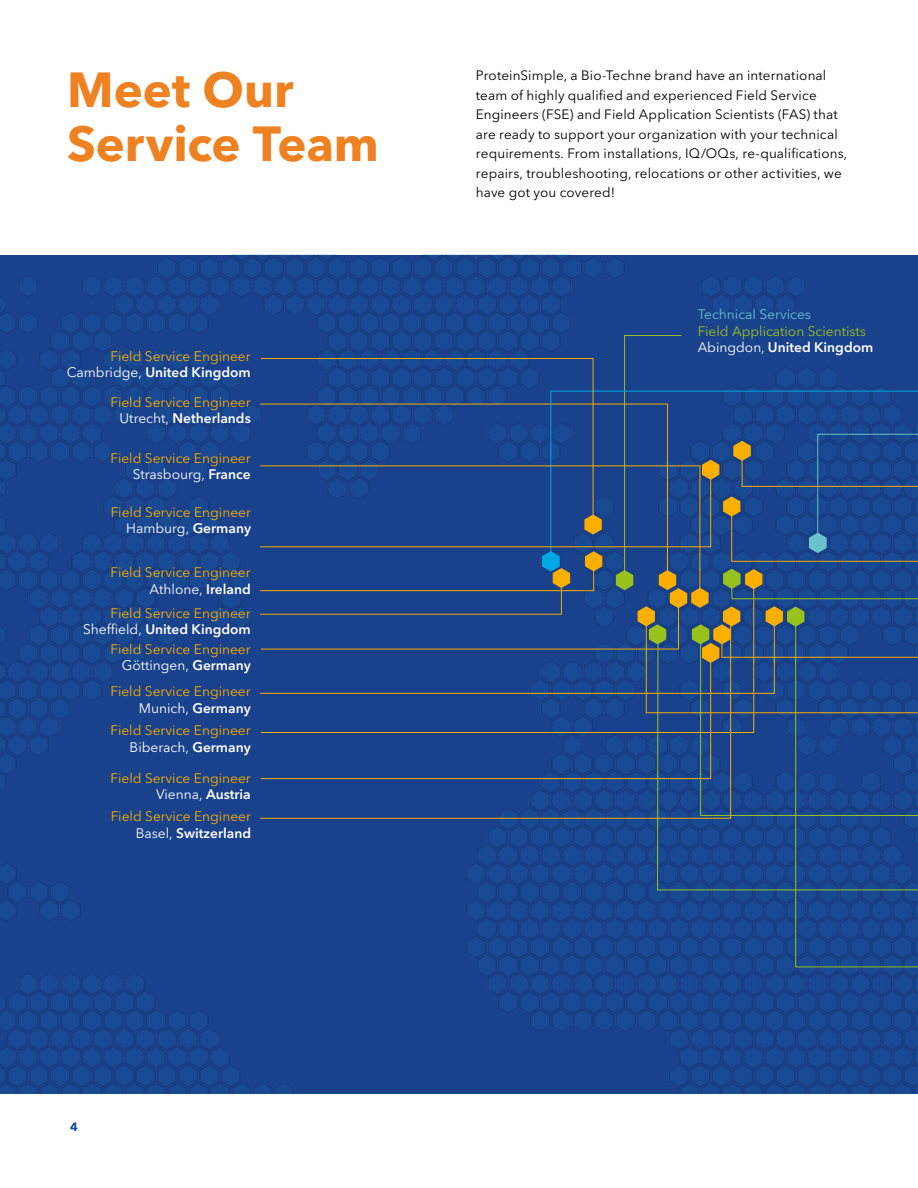
<style>
.page{position:relative;width:918px;height:1188px;background:#fff}
.page>*{position:absolute;margin:0;border:0;box-sizing:border-box;transform-origin:0 0}
.t1{font:700 48.9px/53.8px "Avenir Next LT Pro";color:#ee8222}
.t2{font:13.8px/16.5px "Avenir Next LT Pro";color:#f9ae00;text-align:right}
.t3{font:13.8px/16.5px "Avenir Next LT Pro";color:#9ac21c}
.t4{font:13.8px "Avenir Next LT Pro";color:#68c3cd}
.t5{font:13.5px/19.5px "Avenir Next LT Pro";letter-spacing:.01em;color:#000}
.t6{font:700 12px "Avenir Next LT Pro";color:#114d97}
.s1{color:#fff}
.s2{font-weight:600;color:#fff}
</style>
<div class="page">
<img style="left:0;top:255px;width:918px;height:839px">
<svg style="left:259px;top:335px;width:659px;height:633px"></svg>
<svg style="left:260px;top:358px;width:334px;height:166px"></svg>
<svg style="left:260px;top:648px;width:451px;height:131px"></svg>
<h1 class="t1" style="left:67px;top:63px;width:313px">Meet Our<br>Service Team</h1>
<p class="t5" style="left:476px;top:66px;width:373px">ProteinSimple, a Bio-Techne brand have an international team of highly qualified and experienced Field Service Engineers (FSE) and Field Application Scientists (FAS) that are ready to support your organization with your technical requirements. From installations, IQ/OQs, re-qualifications, repairs, troubleshooting, relocations or other activities, we have got you covered!</p>
<p class="t2" style="left:67px;top:348px;width:186px">Field Service Engineer<br><span class="s1">Cambridge,</span> <span class="s2">United Kingdom</span></p>
<p class="t2" style="left:111px;top:394px;width:142px">Field Service Engineer<br><span class="s1">Utrecht,</span> <span class="s2">Netherlands</span></p>
<p class="t2" style="left:111px;top:450px;width:142px">Field Service Engineer<br><span class="s1">Strasbourg,</span> <span class="s2">France</span></p>
<p class="t2" style="left:111px;top:504px;width:142px">Field Service Engineer<br><span class="s1">Hamburg,</span> <span class="s2">Germany</span></p>
<p class="t2" style="left:111px;top:564px;width:142px">Field Service Engineer<br><span class="s1">Athlone,</span> <span class="s2">Ireland</span></p>
<p class="t2" style="left:83px;top:605px;width:169px">Field Service Engineer<br><span class="s1">Sheffield,</span> <span class="s2">United Kingdom</span></p>
<p class="t2" style="left:111px;top:641px;width:142px">Field Service Engineer<br><span class="s1">Göttingen,</span> <span class="s2">Germany</span></p>
<p class="t2" style="left:111px;top:683px;width:142px">Field Service Engineer<br><span class="s1">Munich,</span> <span class="s2">Germany</span></p>
<p class="t2" style="left:111px;top:722px;width:142px">Field Service Engineer<br><span class="s1">Biberach,</span> <span class="s2">Germany</span></p>
<p class="t2" style="left:111px;top:770px;width:142px">Field Service Engineer<br><span class="s1">Vienna,</span> <span class="s2">Austria</span></p>
<p class="t2" style="left:111px;top:808px;width:142px">Field Service Engineer<br><span class="s1">Basel,</span> <span class="s2">Switzerland</span></p>
<p class="t6" style="left:70px;top:1120px;width:9px">4</p>
<p class="t4" style="left:698px;top:306px;width:115px">Technical Services</p>
<p class="t3" style="left:698px;top:322px;width:177px">Field Application Scientists<br><span class="s1">Abingdon,</span> <span class="s2">United Kingdom</span></p>
</div>
